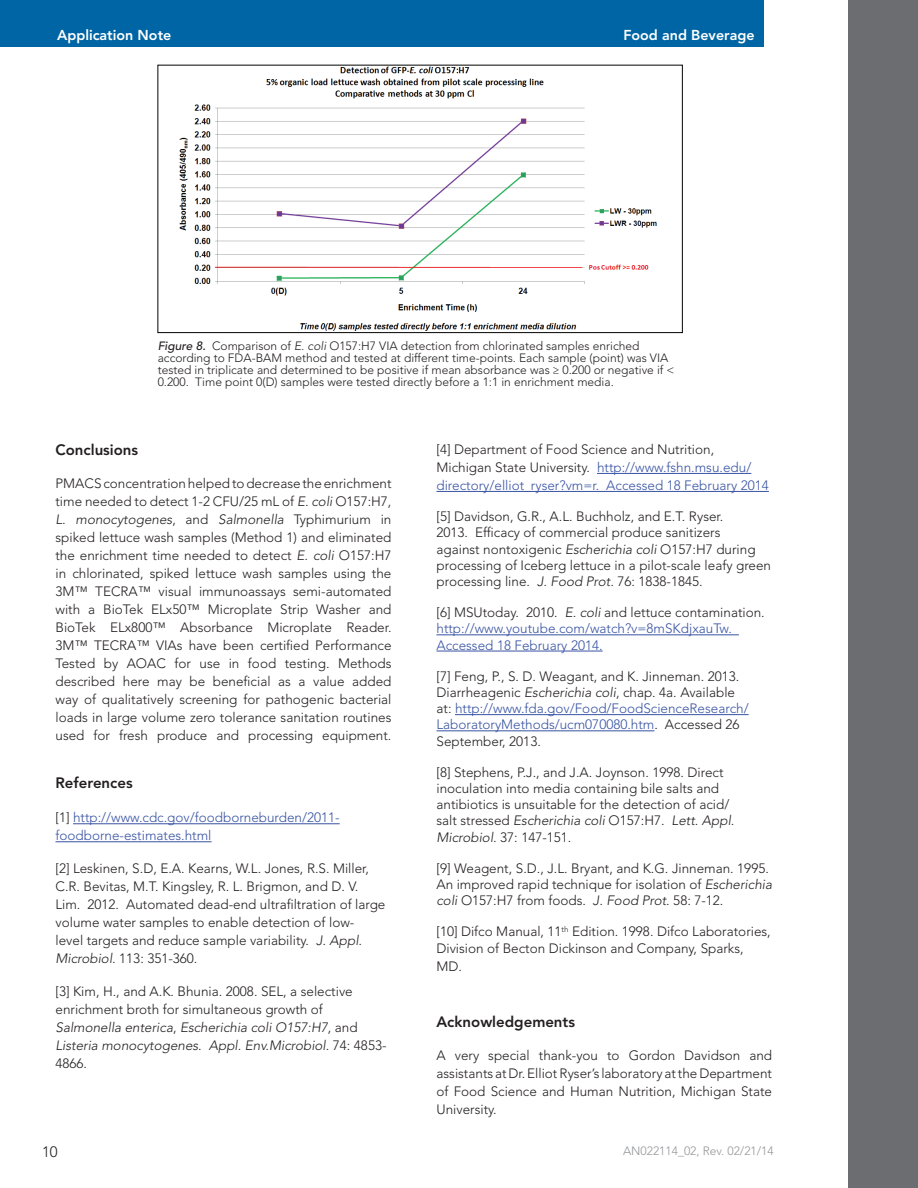
<style>
.page{position:relative;width:918px;height:1188px;background:#fff}
.page>*{position:absolute;margin:0;border:0;box-sizing:border-box;transform-origin:0 0}
.t1{font:800 15px "Avenir LT Std";color:#231f20}
.t2{font:300 15px "Avenir LT Std";color:#231f20}
.t3{font:800 14.25px "Avenir LT Std";color:#fff}
.t4{font:300 13.5px/18px "Avenir LT Std";color:#231f20}
.t5{font:300 13.5px/18px "Avenir LT Std";color:#3853a3}
.t6{font:300 12px/12px "Avenir LT Std";color:#231f20}
.t7{font:300 12px "Avenir LT Std";color:#939598}
.s1{font-weight:500;font-style:italic}
.s2{font-style:italic}
.s3{color:#231f20}
.s4{font-style:italic;color:#231f20}
.s5{color:#3853a3}
</style>
<div class="page">
<div style="left:848px;top:0;width:70px;height:1188px;background:#6c6d70"></div>
<div style="left:0;top:0;width:764px;height:46px;background:#0065a4"></div>
<hr style="left:597px;top:473px;width:154px;height:1px;background:#3853a3">
<hr style="left:436px;top:491px;width:333px;height:1px;background:#3853a3">
<hr style="left:436px;top:634px;width:303px;height:1px;background:#3853a3">
<hr style="left:436px;top:651px;width:167px;height:1px;background:#3853a3">
<hr style="left:455px;top:714px;width:294px;height:1px;background:#3853a3">
<hr style="left:436px;top:730px;width:218px;height:1px;background:#3853a3">
<hr style="left:73px;top:823px;width:267px;height:1px;background:#3853a3">
<hr style="left:56px;top:841px;width:156px;height:1px;background:#3853a3">
<img style="left:179px;top:67px;width:478px;height:264px">
<div style="left:158px;top:65px;width:525px;height:268px;border:1px solid #040503"></div>
<p class="t3" style="left:57px;top:26px;width:116px">Application Note</p>
<p class="t3" style="left:623px;top:26px;width:133px">Food and Beverage</p>
<p class="t6" style="left:158px;top:340px;width:518px"><span class="s1">Figure 8.</span> Comparison of <span class="s2">E. coli</span> O157:H7 VIA detection from chlorinated samples enriched according to FDA-BAM method and tested at different time-points. Each sample (point) was VIA tested in triplicate and determined to be positive if mean absorbance was ≥ 0.200 or negative if &lt; 0.200. Time point 0(D) samples were tested directly before a 1:1 in enrichment media.</p>
<p class="t1" style="left:56px;top:441px;width:84px">Conclusions</p>
<p class="t4" style="left:56px;top:475px;width:338px;text-align:justify">PMACS concentration helped to decrease the enrichment time needed to detect 1-2 CFU/25 mL of <span class="s2">E. coli</span> O157:H7, <span class="s2">L. monocytogenes</span>, and <span class="s2">Salmonella</span> Typhimurium in spiked lettuce wash samples (Method 1) and eliminated the enrichment time needed to detect <span class="s2">E. coli</span> O157:H7 in chlorinated, spiked lettuce wash samples using the 3M™ TECRA™ visual immunoassays semi-automated with a BioTek ELx50™ Microplate Strip Washer and BioTek ELx800™ Absorbance Microplate Reader.<br>3M™ TECRA™ VIAs have been certified Performance Tested by AOAC for use in food testing. Methods described here may be beneficial as a value added way of qualitatively screening for pathogenic bacterial loads in large volume zero tolerance sanitation routines used for fresh produce and processing equipment.</p>
<p class="t1" style="left:56px;top:774px;width:79px">References</p>
<p class="t5" style="left:56px;top:809px;width:286px"><span class="s3">[1]</span> http://www.cdc.gov/foodborneburden/2011- foodborne-estimates.html</p>
<p class="t4" style="left:56px;top:860px;width:331px">[2] Leskinen, S.D, E.A. Kearns, W.L. Jones, R.S. Miller, C.R. Bevitas, M.T. Kingsley, R. L. Brigmon, and D. V.<br>Lim. 2012. Automated dead-end ultrafiltration of large volume water samples to enable detection of low&shy;level targets and reduce sample variability. <span class="s2">J. Appl.<br>Microbiol.</span> 113: 351-360.</p>
<p class="t4" style="left:56px;top:983px;width:333px">[3] Kim, H., and A.K. Bhunia. 2008. SEL, a selective enrichment broth for simultaneous growth of <span class="s2">Salmonella enterica</span>, <span class="s2">Escherichia coli O157:H7</span>, and <span class="s2">Listeria monocytogenes</span>. <span class="s2">Appl. Env.Microbiol</span>. 74: 4853- 4866.</p>
<p class="t2" style="left:42px;top:1143px;width:17px">10</p>
<p class="t5" style="left:436px;top:440px;width:334px"><span class="s3">[4] Department of Food Science and Nutrition,<br>Michigan State University.</span> http://www.fshn.msu.edu/ directory/elliot_ryser?vm=r. Accessed 18 February 2014</p>
<p class="t4" style="left:436px;top:509px;width:336px;line-height:16.2px">[5] Davidson, G.R., A.L. Buchholz, and E.T. Ryser.<br>2013. Efficacy of commercial produce sanitizers<br>against nontoxigenic <span class="s2">Escherichia coli</span> O157:H7 during processing of Iceberg lettuce in a pilot-scale leafy green processing line. <span class="s2">J. Food Prot.</span> 76: 1838-1845.</p>
<p class="t5" style="left:436px;top:605px;width:330px;line-height:16.2px"><span class="s3">[6] MSUtoday. 2010.</span> <span class="s4">E. coli</span> <span class="s3">and lettuce contamination. </span>http://www.youtube.com/watch?v=8mSKdjxauTw.<br>Accessed 18 February 2014.</p>
<p class="t4" style="left:436px;top:668px;width:314px;line-height:16.2px">[7] Feng, P., S. D. Weagant, and K. Jinneman. 2013.<br>Diarrheagenic <span class="s2">Escherichia coli</span>, chap. 4a. Available at: <span class="s5">http://www.fda.gov/Food/FoodScienceResearch/ LaboratoryMethods/ucm070080.htm</span>. Accessed 26<br>September, 2013.</p>
<p class="t4" style="left:436px;top:764px;width:299px;line-height:16.2px">[8] Stephens, P.J., and J.A. Joynson. 1998. Direct inoculation into media containing bile salts and antibiotics is unsuitable for the detection of acid/ salt stressed <span class="s2">Escherichia coli</span> O157:H7. <span class="s2">Lett. Appl.<br>Microbiol.</span> 37: 147-151.</p>
<p class="t4" style="left:436px;top:860px;width:337px;line-height:16.2px">[9] Weagent, S.D., J.L. Bryant, and K.G. Jinneman. 1995.<br>An improved rapid technique for isolation of <span class="s2">Escherichia coli</span> O157:H7 from foods. <span class="s2">J. Food Prot</span>. 58: 7-12.</p>
<p class="t4" style="left:436px;top:924px;width:336px;line-height:16.2px">[10] Difco Manual, 11<sup>th</sup> Edition. 1998. Difco Laboratories,<br>Division of Becton Dickinson and Company, Sparks,</p>
<p class="t4" style="left:437px;top:957px;width:27px">MD.</p>
<p class="t1" style="left:436px;top:1013px;width:140px">Acknowledgements</p>
<p class="t4" style="left:436px;top:1046px;width:337px;text-align:justify">A very special thank-you to Gordon Davidson and assistants at Dr. Elliot Ryser’s laboratory at the Department of Food Science and Human Nutrition, Michigan State University.</p>
<p class="t7" style="left:623px;top:1144px;width:152px">AN022114_02, Rev. 02/21/14</p>
</div>
